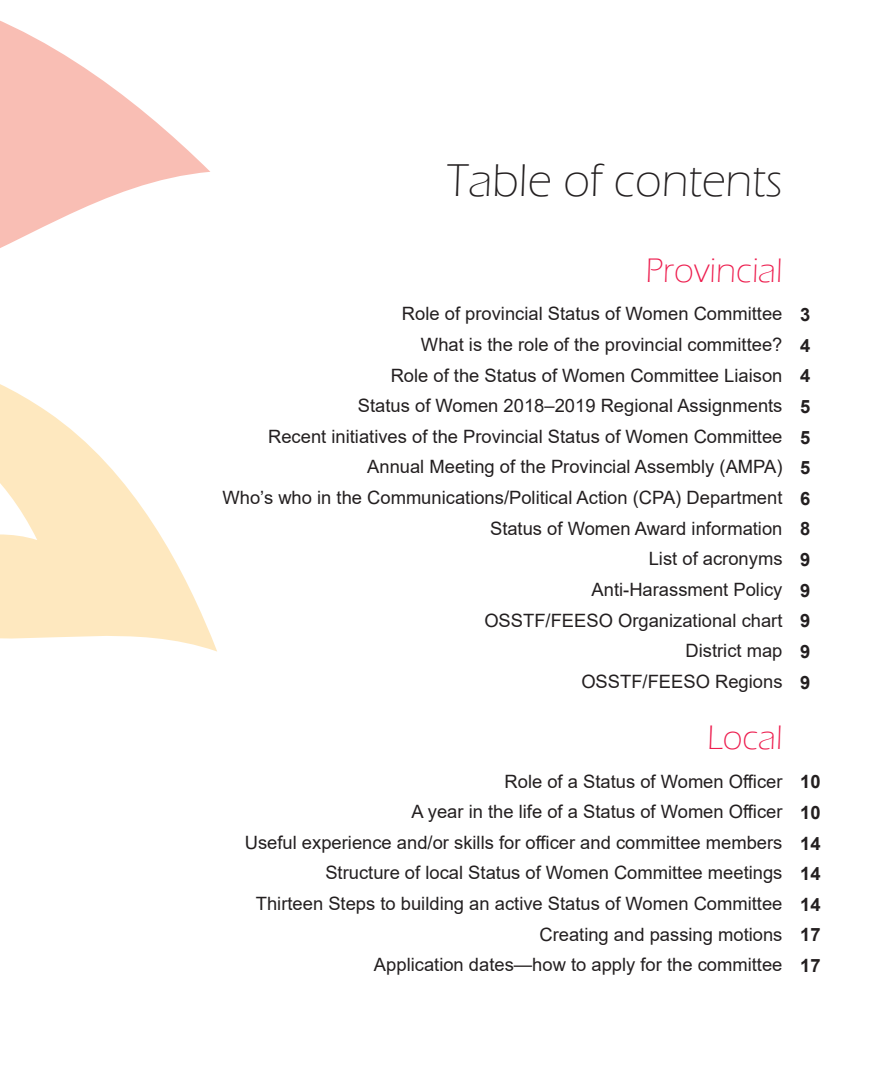
<style>
.page{position:relative;width:882px;height:1071px;background:#fff}
.page>*{position:absolute;margin:0;border:0;box-sizing:border-box;transform-origin:0 0}
.t1{font:300 47.25px "Eras ITC";color:#231f20}
.t2{font:300 35px "Eras ITC";color:#ed1d4e}
.t3{font:18.38px "Arial";color:#231f20}
.t4{font:700 18.38px "Arial";color:#231f20}
</style>
<div class="page">
<svg style="left:0;top:384px;width:217px;height:268px;fill:#fee8bf"></svg>
<svg style="left:0;top:20px;width:210px;height:228px;fill:#f9beb4"></svg>
<p class="t1" style="left:446px;top:154px;width:338px">Table of contents</p>
<p class="t2" style="left:646px;top:251px;width:139px">Provincial</p>
<p class="t3" style="left:402px;top:301px;width:382px">Role of provincial Status of Women Committee</p>
<p class="t3" style="left:421px;top:332px;width:363px">What is the role of the provincial committee?</p>
<p class="t3" style="left:391px;top:363px;width:393px">Role of the Status of Women Committee Liaison</p>
<p class="t3" style="left:358px;top:393px;width:426px">Status of Women 2018–2019 Regional Assignments</p>
<p class="t3" style="left:268px;top:424px;width:516px">Recent initiatives of the Provincial Status of Women Committee</p>
<p class="t3" style="left:367px;top:454px;width:417px">Annual Meeting of the Provincial Assembly (AMPA)</p>
<p class="t3" style="left:223px;top:485px;width:561px">Who’s who in the Communications/Political Action (CPA) Department</p>
<p class="t3" style="left:490px;top:516px;width:294px">Status of Women Award information</p>
<p class="t3" style="left:649px;top:546px;width:135px">List of acronyms</p>
<p class="t3" style="left:592px;top:577px;width:192px">Anti-Harassment Policy</p>
<p class="t3" style="left:484px;top:608px;width:300px">OSSTF/FEESO Organizational chart</p>
<p class="t3" style="left:686px;top:638px;width:98px">District map</p>
<p class="t3" style="left:581px;top:669px;width:203px">OSSTF/FEESO Regions</p>
<p class="t2" style="left:707px;top:718px;width:77px">Local</p>
<p class="t3" style="left:505px;top:769px;width:280px">Role of a Status of Women Officer</p>
<p class="t3" style="left:412px;top:799px;width:372px">A year in the life of a Status of Women Officer</p>
<p class="t3" style="left:245px;top:830px;width:539px">Useful experience and/or skills for officer and committee members</p>
<p class="t3" style="left:325px;top:860px;width:459px">Structure of local Status of Women Committee meetings</p>
<p class="t3" style="left:256px;top:891px;width:528px">Thirteen Steps to building an active Status of Women Committee</p>
<p class="t3" style="left:539px;top:922px;width:245px">Creating and passing motions</p>
<p class="t3" style="left:374px;top:952px;width:410px">Application dates—how to apply for the committee</p>
<p class="t4" style="left:800px;top:302px;width:12px">3</p>
<p class="t4" style="left:800px;top:332px;width:12px">4</p>
<p class="t4" style="left:800px;top:363px;width:12px">4</p>
<p class="t4" style="left:800px;top:394px;width:12px">5</p>
<p class="t4" style="left:800px;top:424px;width:12px">5</p>
<p class="t4" style="left:800px;top:455px;width:12px">5</p>
<p class="t4" style="left:800px;top:485px;width:12px">6</p>
<p class="t4" style="left:800px;top:516px;width:12px">8</p>
<p class="t4" style="left:800px;top:547px;width:12px">9</p>
<p class="t4" style="left:800px;top:577px;width:12px">9</p>
<p class="t4" style="left:800px;top:608px;width:12px">9</p>
<p class="t4" style="left:800px;top:639px;width:12px">9</p>
<p class="t4" style="left:800px;top:669px;width:12px">9</p>
<p class="t4" style="left:800px;top:769px;width:22px">10</p>
<p class="t4" style="left:800px;top:800px;width:22px">10</p>
<p class="t4" style="left:800px;top:830px;width:22px">14</p>
<p class="t4" style="left:800px;top:861px;width:22px">14</p>
<p class="t4" style="left:800px;top:891px;width:22px">14</p>
<p class="t4" style="left:800px;top:922px;width:22px">17</p>
<p class="t4" style="left:800px;top:953px;width:22px">17</p>
</div>
